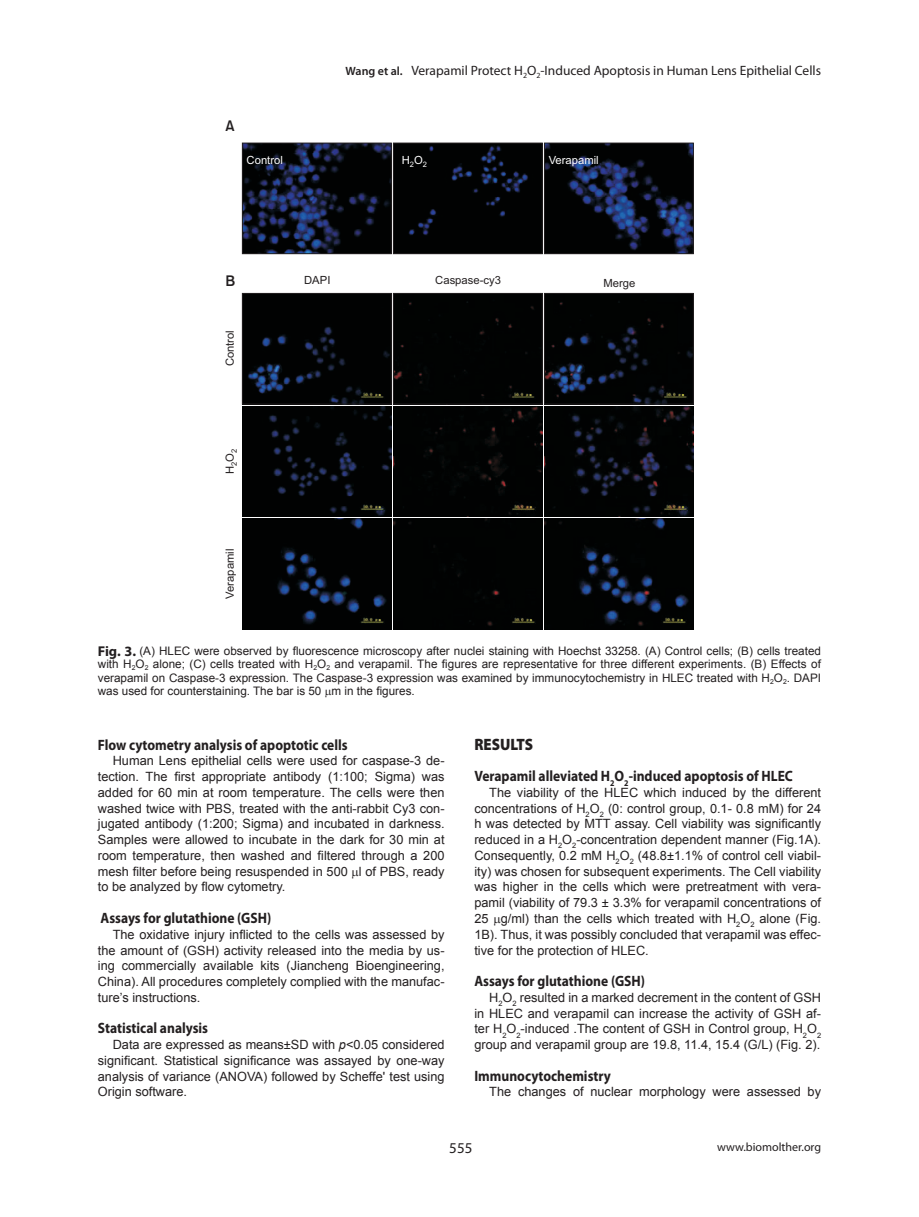
<style>
.page{position:relative;width:919px;height:1217px;background:#fff}
.page>*{position:absolute;margin:0;border:0;box-sizing:border-box;transform-origin:0 0}
.t1{font:900 16.5px "Myriad Pro";color:#231f20;scale:.9 1}
.t2{font:700 15px "Myriad Pro";color:#231f20;scale:.9 1}
.t3{font:15px "Myriad Pro";color:#231f20}
.t4{font:15px "Gothic 725 BT Bold A";color:#231f20}
.t5{font:13.5px "Myriad Pro";color:#231f20}
.t6{font:12.75px/15.8px "Arial";color:#231f20;text-align:justify}
.t7{font:12px "Myriad Pro";color:#231f20}
.t8{font:11.7px/13.4px "Arial";color:#231f20;text-align:justify}
.t9{font:11.25px "Arial";color:#231f20}
.t10{font:11.25px "Arial";color:#fff}
.s1{font-weight:600;font-size:12px}
.s2{font-family:"Myriad Pro";font-weight:700;font-size:14.25px}
.s3{font-style:italic}
</style>
<div class="page">
<img style="left:244px;top:145px;width:145px;height:107px">
<div style="left:242px;top:143px;width:149px;height:111px;border:1px solid #231f20"></div>
<svg style="left:393px;top:142px;width:300px;height:112px;background:#090c16"></svg>
<img style="left:244px;top:295px;width:145px;height:107px">
<div style="left:242px;top:293px;width:149px;height:111px;border:1px solid #231f20"></div>
<svg style="left:393px;top:293px;width:300px;height:111px;background:#040607"></svg>
<img style="left:242px;top:406px;width:149px;height:110px">
<div style="left:393px;top:406px;width:149px;height:110px;background:#010202"></div>
<img style="left:544px;top:406px;width:149px;height:110px">
<img style="left:242px;top:519px;width:149px;height:110px">
<div style="left:393px;top:519px;width:149px;height:110px;background:#010302"></div>
<img style="left:544px;top:519px;width:149px;height:110px">
<p class="t5" style="left:345px;top:62px;width:477px"><span class="s1">Wang et al.</span> Verapamil Protect H<sub>2</sub>O<sub>2</sub>-Induced Apoptosis in Human Lens Epithelial Cells</p>
<p class="t4" style="left:226px;top:117px;width:11px">A</p>
<p class="t10" style="left:246px;top:155px;width:38px">Control</p>
<p class="t10" style="left:402px;top:155px;width:27px">HO<sub>2</sub> <sub>2</sub></p>
<p class="t10" style="left:548px;top:155px;width:52px">Verapamil</p>
<p class="t4" style="left:226px;top:272px;width:11px">B</p>
<p class="t9" style="left:304px;top:276px;width:28px">DAPI</p>
<p class="t9" style="left:435px;top:276px;width:67px">Caspase-cy3</p>
<p class="t9" style="left:603px;top:279px;width:33px">Merge</p>
<p class="t9" style="left:225px;top:366px;width:38px;rotate:-90deg">Control</p>
<p class="t9" style="left:225px;top:474px;width:27px;rotate:-90deg">HO<sub>2</sub> <sub>2</sub></p>
<p class="t9" style="left:225px;top:598px;width:52px;rotate:-90deg">Verapamil</p>
<p class="t8" style="left:98px;top:644px;width:724px"><span class="s2">Fig. 3.</span> (A) HLEC were observed by fluorescence microscopy after nuclei staining with Hoechst 33258. (A) Control cells; (B) cells treated with H<sub>2</sub>O<sub>2</sub> alone; (C) cells treated with H<sub>2</sub>O<sub>2</sub> and verapamil. The figures are representative for three different experiments. (B) Effects of verapamil on Caspase-3 expression. The Caspase-3 expression was examined by immunocytochemistry in HLEC treated with H<sub>2</sub>O<sub>2</sub>. DAPI was used for counterstaining. The bar is 50 m in the figures.</p>
<p class="t2" style="left:98px;top:734px;width:279px">Flow cytometry analysis of apoptotic cells</p>
<p class="t6" style="left:98px;top:753px;width:348px;text-indent:15px">Human Lens epithelial cells were used for caspase-3 de&shy;tection. The first appropriate antibody (1:100; Sigma) was added for 60 min at room temperature. The cells were then washed twice with PBS, treated with the anti-rabbit Cy3 con&shy;jugated antibody (1:200; Sigma) and incubated in darkness.<br>Samples were allowed to incubate in the dark for 30 min at room temperature, then washed and filtered through a 200 mesh filter before being resuspended in 500 l of PBS, ready to be analyzed by flow cytometry.</p>
<p class="t2" style="left:101px;top:907px;width:191px">Assays for glutathione (GSH)</p>
<p class="t6" style="left:98px;top:926px;width:348px;text-indent:15px">The oxidative injury inflicted to the cells was assessed by the amount of (GSH) activity released into the media by us&shy;ing commercially available kits (Jiancheng Bioengineering, China). All procedures completely complied with the manufac&shy;ture’s instructions.</p>
<p class="t2" style="left:98px;top:1018px;width:124px">Statistical analysis</p>
<p class="t6" style="left:98px;top:1036px;width:348px;text-indent:15px">Data are expressed as means±SD with <span class="s3">p</span>&lt;0.05 considered significant. Statistical significance was assayed by one-way analysis of variance (ANOVA) followed by Scheffe' test using Origin software.</p>
<p class="t1" style="left:474px;top:734px;width:67px">RESULTS</p>
<p class="t2" style="left:474px;top:766px;width:355px">Verapamil alleviated H<sub>2</sub>O<sub>2</sub>-induced apoptosis of HLEC</p>
<p class="t6" style="left:474px;top:784px;width:348px;text-indent:15px">The viability of the HLEC which induced by the different concentrations of H<sub>2</sub>O<sub>2</sub> (0: control group, 0.1- 0.8 mM) for 24 h was detected by MTT assay. Cell viability was significantly reduced in a H<sub>2</sub>O<sub>2</sub>-concentration dependent manner (Fig.1A).<br>Consequently, 0.2 mM H<sub>2</sub>O<sub>2</sub> (48.8±1.1% of control cell viabil&shy;ity) was chosen for subsequent experiments. The Cell viability was higher in the cells which were pretreatment with vera&shy;pamil (viability of 79.3 ± 3.3% for verapamil concentrations of 25 g/ml) than the cells which treated with H<sub>2</sub>O<sub>2</sub> alone (Fig.<br>1B). Thus, it was possibly concluded that verapamil was effec&shy;tive for the protection of HLEC.</p>
<p class="t2" style="left:474px;top:970px;width:191px">Assays for glutathione (GSH)</p>
<p class="t6" style="left:474px;top:989px;width:348px;text-indent:15px">H<sub>2</sub>O<sub>2</sub> resulted in a marked decrement in the content of GSH in HLEC and verapamil can increase the activity of GSH af&shy;ter H<sub>2</sub>O<sub>2</sub>-induced .The content of GSH in Control group, H<sub>2</sub>O<sub>2 </sub>group and verapamil group are 19.8, 11.4, 15.4 (G/L) (Fig. 2).</p>
<p class="t2" style="left:474px;top:1065px;width:153px">Immunocytochemistry</p>
<p class="t6" style="left:489px;top:1083px;width:333px">The changes of nuclear morphology were assessed by</p>
<p class="t3" style="left:449px;top:1138px;width:25px">555</p>
<p class="t7" style="left:717px;top:1139px;width:105px">www.biomolther.org</p>
</div>
